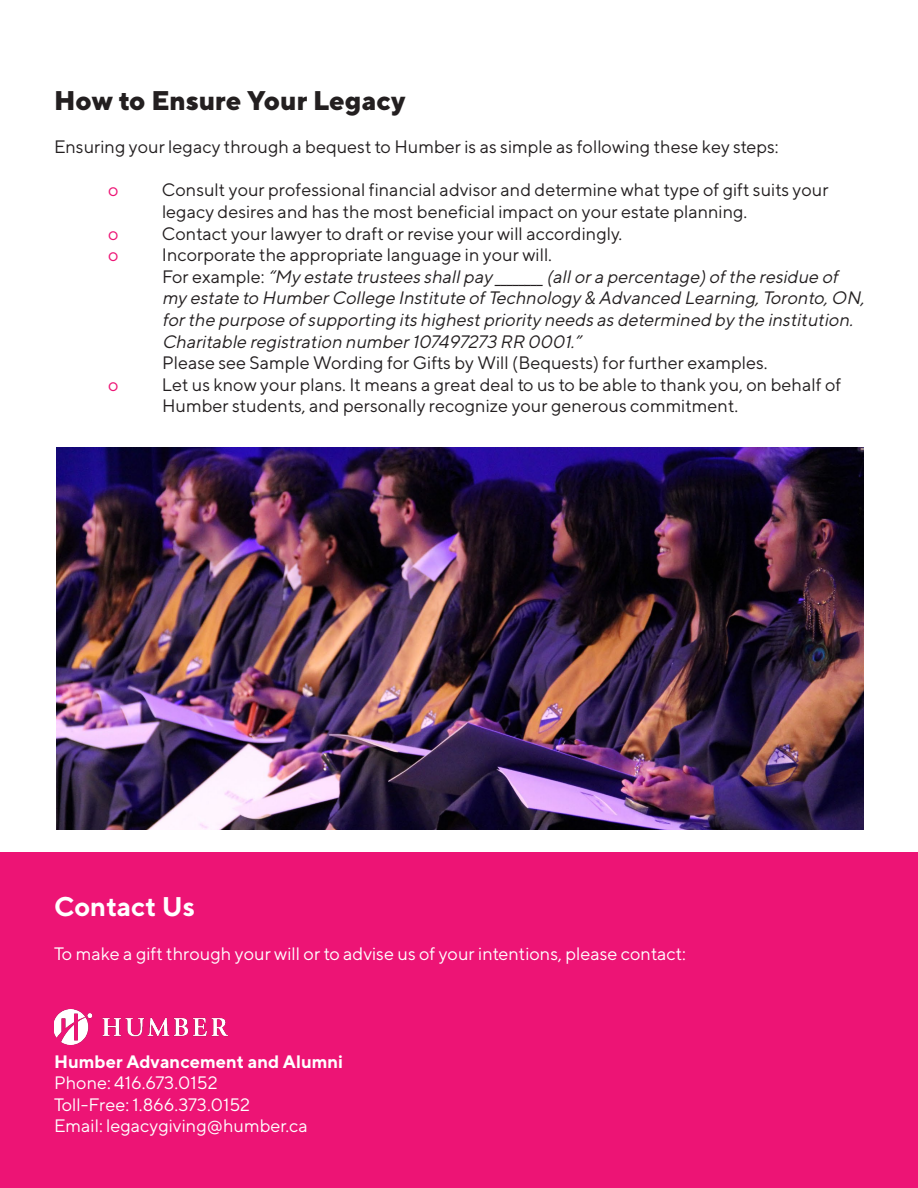
<style>
.page{position:relative;width:918px;height:1188px;background:#fff}
.page>*{position:absolute;margin:0;border:0;box-sizing:border-box;transform-origin:0 0}
.Heading_2{font:800 27px "TT Norms";color:#231f20}
.Heading_3{font:700 27px "TT Norms";color:#fff}
.Paragraph{font:18px/21.6px "TT Norms";color:#231f20}
.Paragraph-2{font:italic 18px/21.6px "TT Norms";color:#231f20}
.Paragraph-3{font:18px "TT Norms";color:#fff}
.Heading_4{font:700 18px "TT Norms";color:#fff}
.Paragraph-4{font:18px "TT Norms";color:#ed1475}
.s1{font-style:normal}
</style>
<div class="page">
<div style="left:0;top:852px;width:918px;height:335px;background:#ed1475"></div>
<img style="left:57px;top:447px;width:807px;height:382px">
<img style="left:54px;top:1010px;width:174px;height:35px">
<h2 class="Heading_2" style="left:54px;top:83px;width:353px">How to Ensure Your Legacy</h2>
<p class="Paragraph" style="left:54px;top:136px;width:726px">Ensuring your legacy through a bequest to Humber is as simple as following these key steps:</p>
<p class="Paragraph-4" style="left:108px;top:179px;width:12px">o</p>
<p class="Paragraph" style="left:162px;top:179px;width:668px">Consult your professional financial advisor and determine what type of gift suits your</p>
<p class="Paragraph" style="left:162px;top:201px;width:587px">legacy desires and has the most beneficial impact on your estate planning.</p>
<p class="Paragraph-4" style="left:108px;top:222px;width:12px">o</p>
<p class="Paragraph" style="left:162px;top:222px;width:462px">Contact your lawyer to draft or revise your will accordingly.</p>
<p class="Paragraph-4" style="left:108px;top:244px;width:12px">o</p>
<p class="Paragraph" style="left:162px;top:244px;width:392px">Incorporate the appropriate language in your will.</p>
<p class="Paragraph-2" style="left:162px;top:265px;width:708px"><span class="s1">F o r e x a m p l e :</span> “My estate trustees shallpay ________ (allora percentage)ofthe residue of my estate to HumberCollege Institute ofTechnology &amp; Advanced Learning,Toronto,ON,</p>
<p class="Paragraph-2" style="left:162px;top:309px;width:697px">forthe purpose ofsupporting its highestpriority needs as determined by the institution.<br>Charitable registration number107497273 RR 0001.”</p>
<p class="Paragraph" style="left:162px;top:352px;width:607px">Please see Sample Wording for Gifts by Will (Bequests) for further examples.</p>
<p class="Paragraph-4" style="left:108px;top:373px;width:12px">o</p>
<p class="Paragraph" style="left:162px;top:373px;width:681px">Let us know your plans. It means a great deal to us to be able to thank you, on behalf of<br>Humber students, and personally recognize your generous commitment.</p>
<h3 class="Heading_3" style="left:54px;top:890px;width:143px">Contact Us</h3>
<p class="Paragraph-3" style="left:54px;top:942px;width:634px">To make a gift through your will or to advise us of your intentions, please contact:</p>
<h4 class="Heading_4" style="left:54px;top:1050px;width:291px">Humber Advancement and Alumni</h4>
<p class="Paragraph-3" style="left:54px;top:1072px;width:165px">Phone: 416.673.0152</p>
<p class="Paragraph-3" style="left:54px;top:1093px;width:198px">Toll-Free: 1.866.373.0152</p>
<p class="Paragraph-3" style="left:54px;top:1115px;width:255px">Email: legacygiving@humber.ca</p>
</div>
